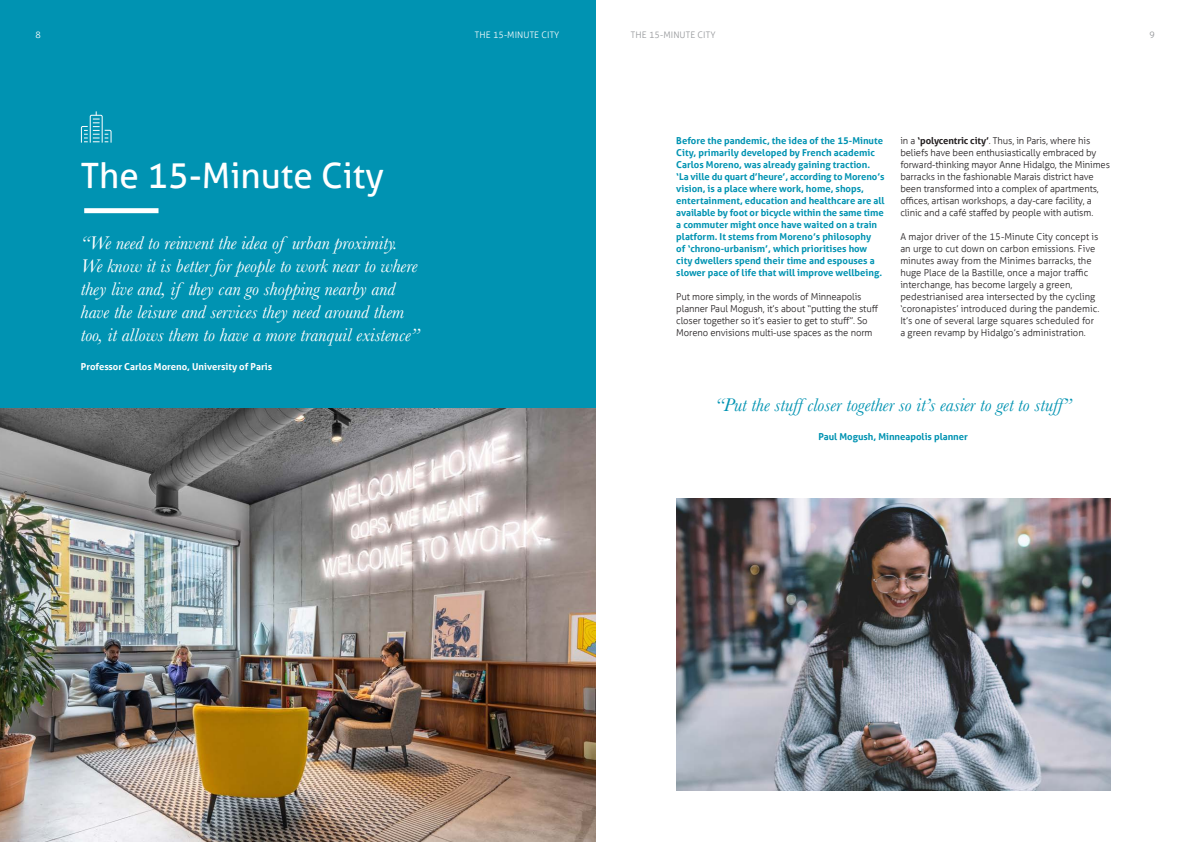
<style>
.page{position:relative;width:1191px;height:842px;background:#fff}
.page>*{position:absolute;margin:0;border:0;box-sizing:border-box;transform-origin:0 0}
.t1{font:35px "Aller";color:#fff}
.Pull_Quote_Bask_Ital{font:italic 19px/23px "Baskerville";color:#fff}
.t2{font:italic 19px "Baskerville";color:#0093b2}
.Body_Copy_Aller_Ligh{font:300 9.5px/12px "Aller";letter-spacing:-.01em;color:#231f20}
.Body_Copy_Aller_Ligh-2{font:700 9.5px/12px "Aller";color:#0093b2}
.t3{font:700 9.5px "Aller";color:#fff}
.t4{font:300 9px "Aller";letter-spacing:.01em;color:#fff}
.t5{font:300 9px "Aller";letter-spacing:.01em;color:#939598}
.s1{font-weight:700}
</style>
<div class="page">
<div style="left:0;top:0;width:595px;height:421px;background:#0093b2"></div>
<img style="left:0;top:408px;width:595px;height:434px">
<img style="left:676px;top:499px;width:434px;height:291px">
<svg style="left:80px;top:112px;width:32px;height:31px"></svg>
<div style="left:84px;top:208px;width:74px;height:5px;background:#fff"></div>
<p class="t4" style="left:35px;top:29px;width:7px">8</p>
<p class="t1" style="left:81px;top:154px;width:305px">The 15-Minute City</p>
<p class="Pull_Quote_Bask_Ital" style="left:81px;top:232px;width:340px">“We need to reinvent the idea of urban proximity.<br>We know it is better for people to work near to where they live and, if they can go shopping nearby and have the leisure and services they need around them too, it allows them to have a more tranquil existence”</p>
<p class="t3" style="left:81px;top:361px;width:193px">Professor Carlos Moreno, University of Paris</p>
<p class="t4" style="left:475px;top:29px;width:86px">THE 15-MINUTE CITY</p>
<p class="t5" style="left:1149px;top:29px;width:7px">9</p>
<p class="t5" style="left:631px;top:29px;width:86px">THE 15-MINUTE CITY</p>
<p class="Body_Copy_Aller_Ligh-2" style="left:676px;top:135px;width:210px">Before the pandemic, the idea of the 15-Minute City, primarily developed by French academic Carlos Moreno, was already gaining traction. ‘La ville du quart d’heure’, according to Moreno’s vision, is a place where work, home, shops, entertainment, education and healthcare are all available by foot or bicycle within the same time a commuter might once have waited on a train platform. It stems from Moreno’s philosophy<br>of ‘chrono-urbanism’, which prioritises how city dwellers spend their time and espouses a slower pace of life that will improve wellbeing.</p>
<p class="Body_Copy_Aller_Ligh" style="left:676px;top:291px;width:203px">Put more simply, in the words of Minneapolis planner Paul Mogush, it’s about “putting the stuff closer together so it’s easier to get to stuff”. So Moreno envisions multi-use spaces as the norm</p>
<p class="Body_Copy_Aller_Ligh" style="left:900px;top:135px;width:211px">in a <span class="s1">‘polycentric city’</span>. Thus, in Paris, where his beliefs have been enthusiastically embraced by forward-thinking mayor Anne Hidalgo, the Minimes barracks in the fashionable Marais district have been transformed into a complex of apartments, offices, artisan workshops, a day-care facility, a clinic and a café staffed by people with autism.</p>
<p class="Body_Copy_Aller_Ligh" style="left:900px;top:231px;width:200px">A major driver of the 15-Minute City concept is an urge to cut down on carbon emissions. Five minutes away from the Minimes barracks, the huge Place de la Bastille, once a major traffic interchange, has become largely a green, pedestrianised area intersected by the cycling ‘coronapistes’ introduced during the pandemic.<br>It’s one of several large squares scheduled for a green revamp by Hidalgo’s administration.</p>
<p class="t2" style="left:715px;top:392px;width:358px">“Put the stuffcloser together so it’s easier to get to stuff”</p>
<p class="Body_Copy_Aller_Ligh-2" style="left:818px;top:431px;width:151px">Paul Mogush, Minneapolis planner</p>
</div>
